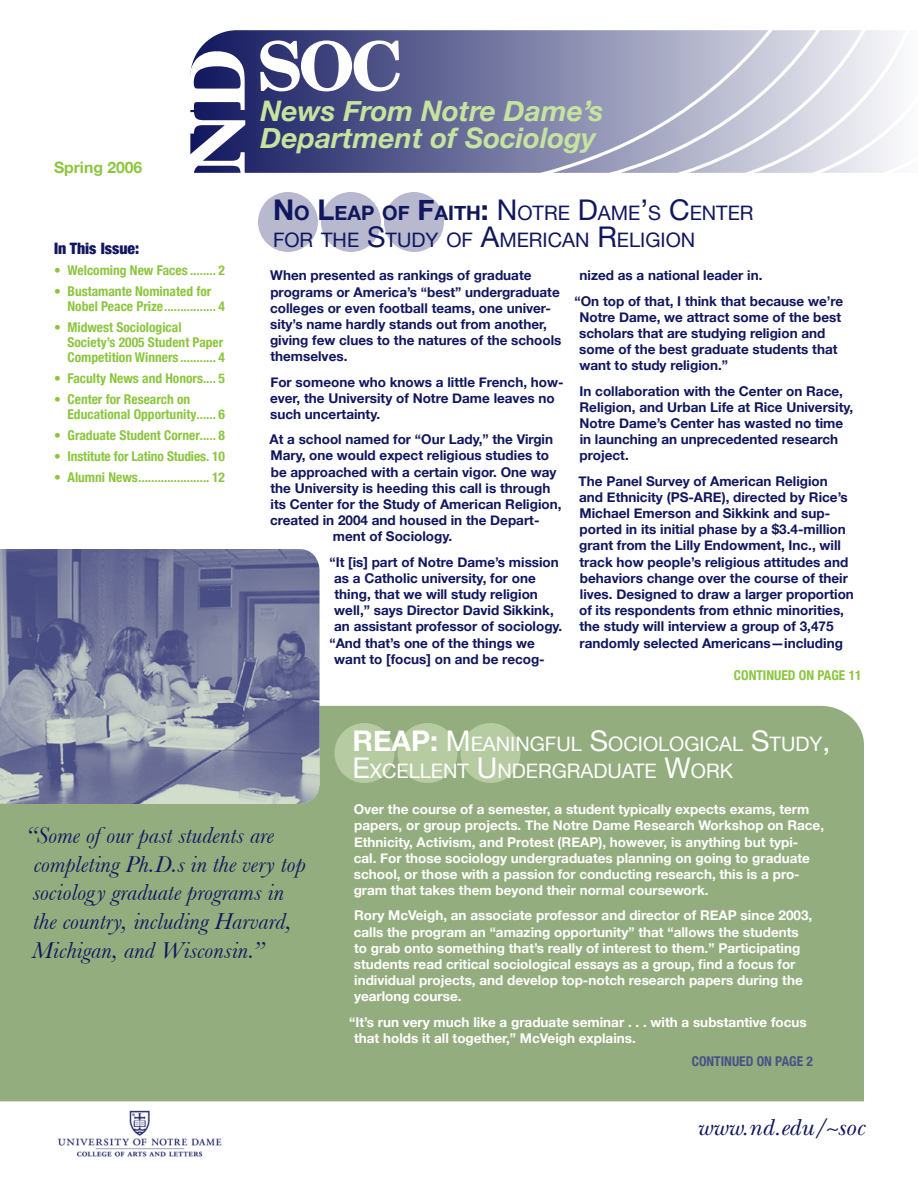
<style>
.page{position:relative;width:918px;height:1188px;background:#fff}
.page>*{position:absolute;margin:0;border:0;box-sizing:border-box;transform-origin:0 0}
.t1{font:700 28.5px "Helvetica Neue";color:#fff}
.t2{font:italic 700 28.35px/26.5px "Helvetica Neue";color:#c6e39f}
.t3{font:italic 24px/28.8px "Baskerville";letter-spacing:.005em;color:#11175e}
.t4{font:italic 24px "New Baskerville";color:#11175e}
.t5{font:19.95px/27px "Helvetica Neue";color:#11175e}
.t6{font:19.95px/27px "Helvetica Neue";color:#fff}
.t7{font:900 condensed 15.75px "Helvetica Neue";color:#11175e}
.t8{font:700 15.75px "Helvetica Neue";color:#8cc63f}
.t9{font:700 13.5px/16.2px "Helvetica Neue";color:#11175e}
.t10{font:700 13.5px/16.2px "Helvetica Neue";color:#fff}
.t11{font:700 condensed 13.5px/21px "Helvetica Neue";color:#8cc63f}
.t12{font:700 condensed 13.5px "Helvetica Neue";color:#4c5186}
.s1{font-weight:700;font-size:28.5px}
.s2{font-weight:700}
.s3{font-size:28.5px}
</style>
<div class="page">
<div style="left:0;top:706px;width:864px;height:395px;background:#93ad7e"></div>
<div style="left:321px;top:192px;width:60px;height:60px;background:#b8b9cf;border-radius:50%"></div>
<div style="left:384px;top:192px;width:60px;height:60px;background:#b8b9cf;border-radius:50%"></div>
<div style="left:258px;top:192px;width:60px;height:60px;background:#b8b9cf;border-radius:50%"></div>
<img style="left:0;top:549px;width:320px;height:255px">
<div style="left:398px;top:723px;width:60px;height:60px;background:#b6cba2;border-radius:50%"></div>
<div style="left:460px;top:723px;width:60px;height:60px;background:#b6cba2;border-radius:50%"></div>
<div style="left:334px;top:723px;width:60px;height:60px;background:#b6cba2;border-radius:50%"></div>
<svg style="left:198px;top:30px;width:177px;height:143px;background:#393e79"></svg>
<svg style="left:375px;top:30px;width:83px;height:143px;background:#5b5f90"></svg>
<svg style="left:458px;top:30px;width:84px;height:143px;background:#7478a1"></svg>
<svg style="left:542px;top:30px;width:84px;height:143px;background:#9295b5"></svg>
<svg style="left:626px;top:30px;width:269px;height:143px;background:#c1c2d5"></svg>
<svg style="left:710px;top:75px;width:185px;height:98px"></svg>
<svg style="left:190px;top:51px;width:55px;height:122px"></svg>
<svg style="left:260px;top:40px;width:140px;height:51px"></svg>
<img style="left:58px;top:1110px;width:164px;height:47px">
<p class="t8" style="left:54px;top:158px;width:90px">Spring 2006</p>
<p class="t7" style="left:54px;top:239px;width:87px">In This Issue:</p>
<p class="t11" style="left:68px;top:260px;width:159px">Welcoming New Faces ........ 2<br>Bustamante Nominated for</p>
<p class="t11" style="left:67px;top:296px;width:159px">Nobel Peace Prize................ 4<br>Midwest Sociological</p>
<p class="t11" style="left:67px;top:335px;width:159px;line-height:15px">Society’s 2005 Student Paper<br>Competition Winners ........... 4</p>
<p class="t11" style="left:68px;top:368px;width:159px">Faculty News and Honors.... 5<br>Center for Research on</p>
<p class="t11" style="left:67px;top:404px;width:159px;text-align:justify">Educational Opportunity...... 6<br>Graduate Student Corner..... 8<br>Institute for Latino Studies. 10<br>Alumni News...................... 12</p>
<p class="t11" style="left:54px;top:260px;width:8px">• •</p>
<p class="t11" style="left:54px;top:317px;width:8px">•</p>
<p class="t11" style="left:54px;top:368px;width:8px">• •</p>
<p class="t11" style="left:54px;top:425px;width:8px;text-align:justify">• • •</p>
<h2 class="t2" style="left:260px;top:97px;width:345px">News From Notre Dame’s<br>Department of Sociology</h2>
<h3 class="t5" style="left:273px;top:199px;width:482px"><span class="s1">N</span><span class="s2">o</span> <span class="s1">L</span><span class="s2">eap of</span> <span class="s1">F</span><span class="s2">aith</span><span class="s1">:</span> <span class="s3">N</span>OTRE <span class="s3">D</span>AME<span class="s3">’</span>S <span class="s3">C</span>ENTER<br>FOR THE <span class="s3">S</span>TUDY OF <span class="s3">A</span>MERICAN <span class="s3">R</span>ELIGION</h3>
<p class="t9" style="left:270px;top:267px;width:293px">When presented as rankings of graduate programs or America’s “best” undergraduate colleges or even football teams, one univer&shy;sity’s name hardly stands out from another, giving few clues to the natures of the schools themselves.</p>
<p class="t9" style="left:270px;top:373px;width:295px">For someone who knows a little French, how&shy;ever, the University of Notre Dame leaves no such uncertainty.</p>
<p class="t9" style="left:269px;top:431px;width:285px">At a school named for “Our Lady,” the Virgin</p>
<p class="t9" style="left:270px;top:447px;width:280px">Mary, one would expect religious studies to</p>
<p class="t9" style="left:271px;top:463px;width:287px">be approached with a certain vigor. One way</p>
<p class="t9" style="left:270px;top:480px;width:281px">the University is heeding this call is through</p>
<p class="t9" style="left:271px;top:496px;width:292px">its Center for the Study of American Religion,</p>
<p class="t9" style="left:270px;top:512px;width:271px">created in 2004 and housed in the Depart-</p>
<p class="t9" style="left:333px;top:528px;width:121px">ment of Sociology.</p>
<p class="t9" style="left:329px;top:553px;width:231px">“It [is] part of Notre Dame’s mission</p>
<p class="t9" style="left:334px;top:570px;width:203px">as a Catholic university, for one</p>
<p class="t9" style="left:335px;top:586px;width:205px">thing, that we will study religion</p>
<p class="t9" style="left:334px;top:602px;width:221px">well,” says Director David Sikkink,</p>
<p class="t9" style="left:334px;top:618px;width:230px">an assistant professor of sociology.</p>
<p class="t9" style="left:329px;top:634px;width:207px">“And that’s one of the things we</p>
<p class="t9" style="left:334px;top:651px;width:212px">want to [focus] on and be recog-</p>
<p class="t9" style="left:575px;top:263px;width:270px;line-height:25.2px;text-indent:5px">nized as a national leader in.<br>“On top of that, I think that because we’re</p>
<p class="t9" style="left:579px;top:309px;width:264px">Notre Dame, we attract some of the best scholars that are studying religion and some of the best graduate students that want to study religion.”</p>
<p class="t9" style="left:580px;top:382px;width:275px">In collaboration with the Center on Race, Religion, and Urban Life at Rice University, Notre Dame’s Center has wasted no time in launching an unprecedented research project.</p>
<p class="t9" style="left:579px;top:472px;width:277px">The Panel Survey of American Religion and Ethnicity (PS-ARE), directed by Rice’s Michael Emerson and Sikkink and sup&shy;ported in its initial phase by a $3.4-million grant from the Lilly Endowment, Inc., will track how people’s religious attitudes and behaviors change over the course of their lives. Designed to draw a larger proportion of its respondents from ethnic minorities, the study will interview a group of 3,475 randomly selected Americans—including</p>
<p class="t11" style="left:734px;top:665px;width:129px">CONTINUED ON PAGE 11</p>
<h3 class="t6" style="left:353px;top:730px;width:479px;text-indent:78px"><span class="s1">:</span> <span class="s3">M</span> EANINGFUL <span class="s3">S</span>OCIOLOGICAL <span class="s3">S</span>TUDY<span class="s3">,<br>E</span>XCELLENT <span class="s3">U</span> ND ERGRADUATE <span class="s3">W</span>ORK</h3>
<h1 class="t1" style="left:352px;top:723px;width:40px">REAP</h1>
<h3 class="t3" style="left:26px;top:820px;width:282px">“Some of our past students are completing Ph.D.s in the very top sociology graduate programs in the country, including Harvard,<br>Michigan, and Wisconsin.”</h3>
<p class="t10" style="left:354px;top:801px;width:472px">Over the course of a semester, a student typically expects exams, term papers, or group projects. The Notre Dame Research Workshop on Race, Ethnicity, Activism, and Protest (REAP), however, is anything but typi-<br>cal. For those sociology undergraduates planning on going to graduate school, or those with a passion for conducting research, this is a pro&shy;gram that takes them beyond their normal coursework.</p>
<p class="t10" style="left:354px;top:907px;width:460px">Rory McVeigh, an associate professor and director of REAP since 2003, calls the program an “amazing opportunity” that “allows the students to grab onto something that’s really of interest to them.” Participating students read critical sociological essays as a group, find a focus for individual projects, and develop top-notch research papers during the yearlong course.</p>
<p class="t10" style="left:354px;top:1013px;width:454px;text-indent:-5px">“It’s run very much like a graduate seminar . . . with a substantive focus that holds it all together,” McVeigh explains.</p>
<p class="t12" style="left:692px;top:1053px;width:123px">CONTINUED ON PAGE 2</p>
<h3 class="t4" style="left:697px;top:1113px;width:169px">www.nd.edu/~soc</h3>
</div>
